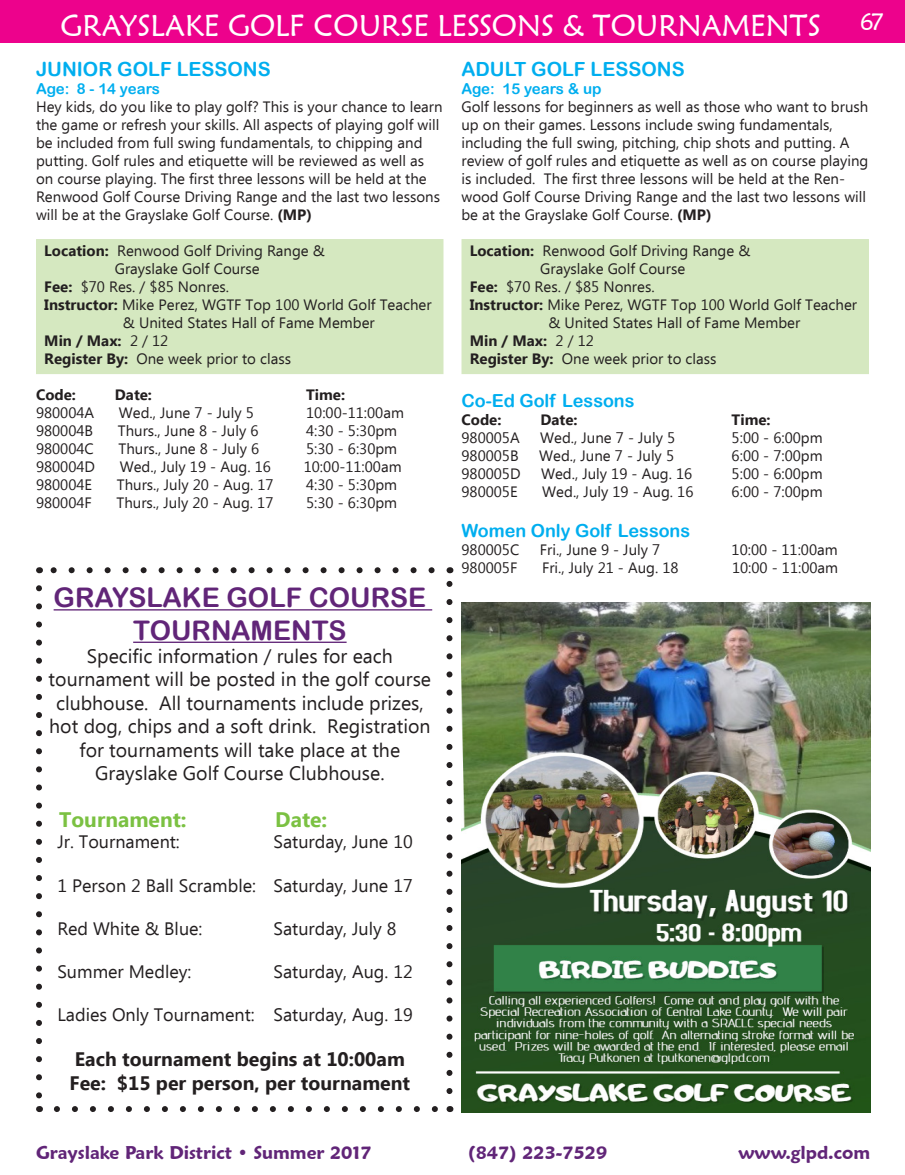
<style>
.page{position:relative;width:905px;height:1175px;background:#fff}
.page>*{position:absolute;margin:0;border:0;box-sizing:border-box;transform-origin:0 0}
.t1{font:30px "Maiandra GD";color:#fff}
.t2{font:27px/32.4px "Arial Rounded MT Bold";color:#612578;text-align:center}
.t3{font:24px "Maiandra GD";color:#fff}
.t4{font:700 21px "Ebrima";color:#7bc142}
.t5{font:19.5px/23.4px "Ebrima";color:#231f20;text-align:center}
.t6{font:700 19.5px "Ebrima";color:#231f20}
.t7{font:19.5px "Arial Rounded MT Bold";color:#00aeef}
.t8{font:18px "Ebrima";color:#231f20}
.t9{font:600 18px "Maiandra GD";color:#612578}
.t10{font:18px "Arial Rounded MT Bold";color:#00aeef}
.t11{font:15px/18px "Ebrima";color:#231f20}
.t12{font:700 15px "Ebrima";color:#231f20}
.t13{font:15px "Arial Rounded MT Bold";color:#00aeef}
.s1{font-weight:700}
.s2{font-weight:400}
</style>
<div class="page">
<div style="left:0;top:0;width:904px;height:43px;background:#ed028c"></div>
<div style="left:461px;top:239px;width:407px;height:135px;background:#d5e8c0"></div>
<div style="left:36px;top:239px;width:407px;height:135px;background:#d5e8c0"></div>
<hr style="left:54px;top:609px;width:378px;height:1px;background:#612578">
<hr style="left:133px;top:641px;width:213px;height:2px;background:#612578">
<svg style="left:36px;top:588px;width:6px;height:511px"></svg>
<svg style="left:57px;top:1106px;width:381px;height:6px"></svg>
<svg style="left:446px;top:580px;width:6px;height:511px"></svg>
<svg style="left:50px;top:567px;width:381px;height:6px"></svg>
<img style="left:461px;top:602px;width:409px;height:510px">
<h3 class="t3" style="left:860px;top:7px;width:25px">67</h3>
<p class="t1" style="left:61px;top:8px;width:761px">GRAYSLAKE GOLF COURSE LESSONS &amp; TOURNAMENTS</p>
<p class="t7" style="left:36px;top:57px;width:236px">JUNIOR GOLF LESSONS</p>
<p class="t13" style="left:36px;top:79px;width:125px">Age: 8 - 14 years</p>
<p class="t11" style="left:36px;top:98px;width:408px">Hey kids, do you like to play golf? This is your chance to learn the game or refresh your skills. All aspects of playing golf will be included from full swing fundamentals, to chipping and putting. Golf rules and etiquette will be reviewed as well as on course playing. The first three lessons will be held at the Renwood Golf Course Driving Range and the last two lessons will be at the Grayslake Golf Course. <span class="s1">(MP)</span></p>
<p class="t11" style="left:44px;top:242px;width:282px"><span class="s1">Location:</span> Renwood Golf Driving Range &amp;</p>
<p class="t11" style="left:115px;top:260px;width:146px">Grayslake Golf Course</p>
<p class="t11" style="left:44px;top:278px;width:186px"><span class="s1">Fee:</span> $70 Res. / $85 Nonres.</p>
<p class="t11" style="left:123px;top:296px;width:310px;text-indent:-79px"><span class="s1">Instructor:</span> Mike Perez, WGTF Top 100 World Golf Teacher &amp; United States Hall of Fame Member</p>
<p class="t12" style="left:44px;top:329px;width:125px">Min / Max: <span class="s2">2 / 12</span></p>
<p class="t11" style="left:44px;top:350px;width:248px"><span class="s1">Register By:</span> One week prior to class</p>
<p class="t12" style="left:36px;top:383px;width:41px">Code:</p>
<p class="t12" style="left:115px;top:383px;width:39px">Date:</p>
<p class="t12" style="left:306px;top:383px;width:40px">Time:</p>
<p class="t11" style="left:36px;top:404px;width:60px">980004A</p>
<p class="t11" style="left:119px;top:404px;width:136px">Wed., June 7 - July 5</p>
<p class="t11" style="left:306px;top:404px;width:99px">10:00-11:00am</p>
<p class="t11" style="left:36px;top:422px;width:59px">980004B</p>
<p class="t11" style="left:118px;top:422px;width:142px">Thurs., June 8 - July 6</p>
<p class="t11" style="left:306px;top:422px;width:92px">4:30 - 5:30pm</p>
<p class="t11" style="left:36px;top:440px;width:59px">980004C</p>
<p class="t11" style="left:118px;top:440px;width:142px">Thurs., June 8 - July 6</p>
<p class="t11" style="left:306px;top:440px;width:92px">5:30 - 6:30pm</p>
<p class="t11" style="left:36px;top:458px;width:61px">980004D</p>
<p class="t11" style="left:120px;top:458px;width:153px">Wed., July 19 - Aug. 16</p>
<p class="t11" style="left:304px;top:458px;width:99px">10:00-11:00am</p>
<p class="t11" style="left:36px;top:476px;width:58px">980004E</p>
<p class="t11" style="left:117px;top:476px;width:158px">Thurs., July 20 - Aug. 17</p>
<p class="t11" style="left:306px;top:476px;width:92px">4:30 - 5:30pm</p>
<p class="t11" style="left:36px;top:494px;width:57px">980004F</p>
<p class="t11" style="left:116px;top:494px;width:158px">Thurs., July 20 - Aug. 17</p>
<p class="t11" style="left:306px;top:494px;width:92px">5:30 - 6:30pm</p>
<p class="t7" style="left:461px;top:57px;width:225px">ADULT GOLF LESSONS</p>
<p class="t13" style="left:461px;top:79px;width:141px">Age: 15 years &amp; up</p>
<p class="t11" style="left:461px;top:98px;width:408px">Golf lessons for beginners as well as those who want to brush up on their games. Lessons include swing fundamentals, including the full swing, pitching, chip shots and putting. A review of golf rules and etiquette as well as on course playing is included. The first three lessons will be held at the Ren&shy;wood Golf Course Driving Range and the last two lessons will be at the Grayslake Golf Course. <span class="s1">(MP)</span></p>
<p class="t11" style="left:470px;top:242px;width:282px"><span class="s1">Location:</span> Renwood Golf Driving Range &amp;</p>
<p class="t11" style="left:540px;top:260px;width:146px">Grayslake Golf Course</p>
<p class="t11" style="left:470px;top:278px;width:186px"><span class="s1">Fee:</span> $70 Res. / $85 Nonres.</p>
<p class="t11" style="left:548px;top:296px;width:310px;text-indent:-79px"><span class="s1">Instructor:</span> Mike Perez, WGTF Top 100 World Golf Teacher &amp; United States Hall of Fame Member</p>
<p class="t12" style="left:470px;top:329px;width:125px">Min / Max: <span class="s2">2 / 12</span></p>
<p class="t11" style="left:470px;top:350px;width:248px"><span class="s1">Register By:</span> One week prior to class</p>
<p class="t10" style="left:461px;top:390px;width:175px">Co-Ed Golf Lessons</p>
<p class="t12" style="left:461px;top:408px;width:41px">Code:</p>
<p class="t12" style="left:540px;top:408px;width:39px">Date:</p>
<p class="t12" style="left:731px;top:408px;width:40px">Time:</p>
<p class="t11" style="left:461px;top:429px;width:60px">980005A</p>
<p class="t11" style="left:540px;top:429px;width:136px">Wed., June 7 - July 5</p>
<p class="t11" style="left:731px;top:429px;width:92px">5:00 - 6:00pm</p>
<p class="t11" style="left:461px;top:447px;width:59px">980005B</p>
<p class="t11" style="left:539px;top:447px;width:136px">Wed., June 7 - July 5</p>
<p class="t11" style="left:731px;top:447px;width:92px">6:00 - 7:00pm</p>
<p class="t11" style="left:461px;top:465px;width:61px">980005D</p>
<p class="t11" style="left:541px;top:465px;width:153px">Wed., July 19 - Aug. 16</p>
<p class="t11" style="left:731px;top:465px;width:92px">5:00 - 6:00pm</p>
<p class="t11" style="left:461px;top:483px;width:58px">980005E</p>
<p class="t11" style="left:542px;top:483px;width:153px">Wed., July 19 - Aug. 16</p>
<p class="t11" style="left:731px;top:483px;width:92px">6:00 - 7:00pm</p>
<p class="t10" style="left:461px;top:519px;width:230px">Women Only Golf Lessons</p>
<p class="t11" style="left:461px;top:541px;width:59px">980005C</p>
<p class="t11" style="left:540px;top:541px;width:122px">Fri., June 9 - July 7</p>
<p class="t11" style="left:731px;top:541px;width:107px">10:00 - 11:00am</p>
<p class="t11" style="left:461px;top:559px;width:57px">980005F</p>
<p class="t11" style="left:542px;top:559px;width:138px">Fri., July 21 - Aug. 18</p>
<p class="t11" style="left:732px;top:559px;width:107px">10:00 - 11:00am</p>
<p class="t2" style="left:54px;top:581px;width:374px">GRAYSLAKE GOLF COURSE<br>TOURNAMENTS</p>
<p class="t5" style="left:87px;top:645px;width:307px">Specific information / rules for each</p>
<p class="t5" style="left:49px;top:669px;width:384px">tournament will be posted in the golf course clubhouse. All tournaments include prizes, hot dog, chips and a soft drink. Registration for tournaments will take place at the</p>
<p class="t5" style="left:95px;top:762px;width:291px">Grayslake Golf Course Clubhouse.</p>
<p class="t4" style="left:59px;top:803px;width:129px">Tournament:</p>
<p class="t4" style="left:275px;top:803px;width:53px">Date:</p>
<p class="t8" style="left:57px;top:829px;width:124px">Jr. Tournament:</p>
<p class="t8" style="left:273px;top:829px;width:141px">Saturday, June 10</p>
<p class="t8" style="left:57px;top:872px;width:357px">1 Person 2 Ball Scramble: Saturday, June 17</p>
<p class="t8" style="left:57px;top:915px;width:147px">Red White &amp; Blue:</p>
<p class="t8" style="left:273px;top:915px;width:124px">Saturday, July 8</p>
<p class="t8" style="left:57px;top:959px;width:135px">Summer Medley:</p>
<p class="t8" style="left:273px;top:959px;width:141px">Saturday, Aug. 12</p>
<p class="t8" style="left:57px;top:1002px;width:357px">Ladies Only Tournament: Saturday, Aug. 19</p>
<p class="t6" style="left:75px;top:1044px;width:331px">Each tournament begins at 10:00am</p>
<p class="t6" style="left:70px;top:1068px;width:342px">Fee: $15 per person, per tournament</p>
<p class="t9" style="left:36px;top:1141px;width:337px">Grayslake Park District • Summer 2017</p>
<p class="t9" style="left:468px;top:1141px;width:141px">(847) 223-7529</p>
<p class="t9" style="left:738px;top:1141px;width:133px">www.glpd.com</p>
</div>
